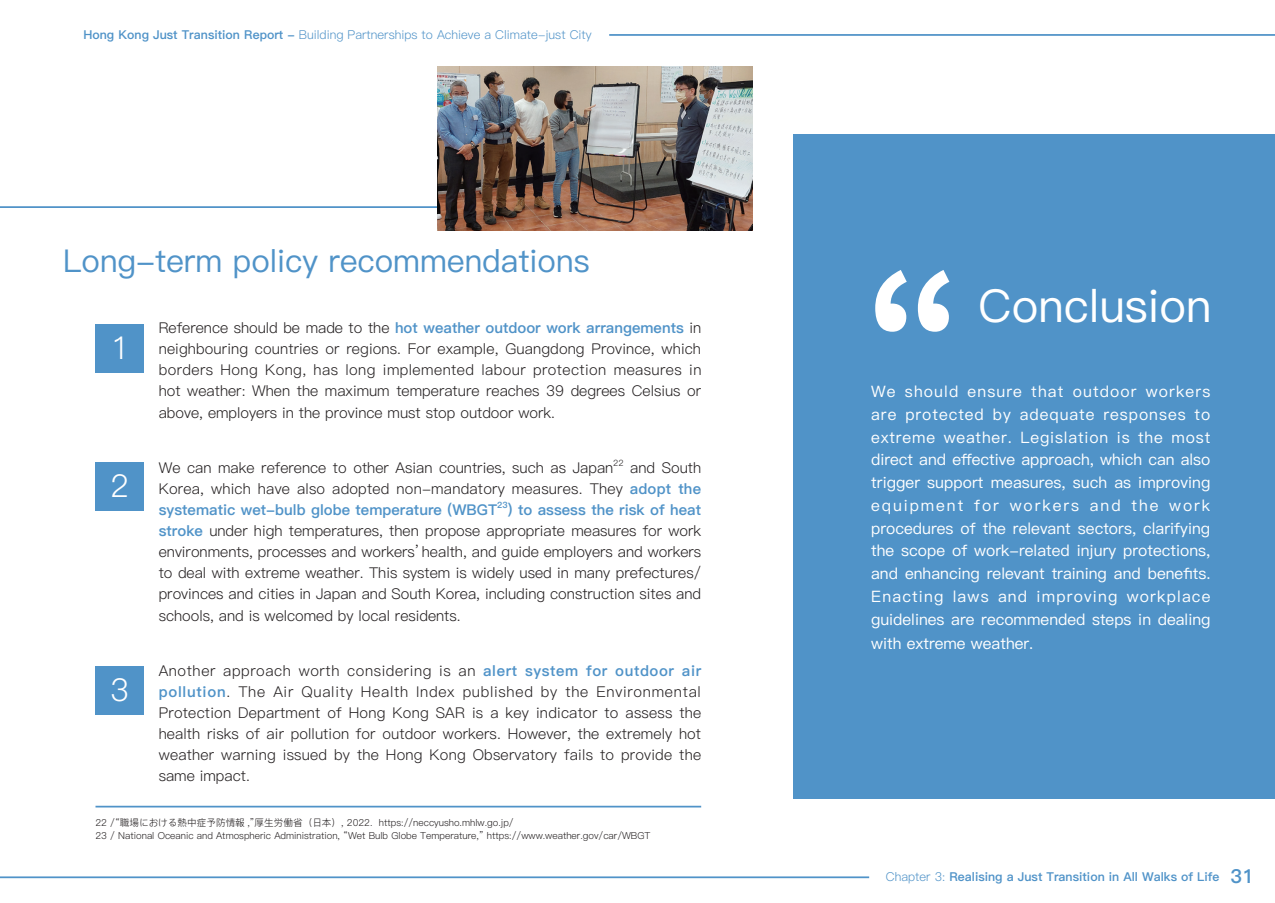
<style>
.page{position:relative;width:1275px;height:903px;background:#fff}
.page>*{position:absolute;margin:0;border:0;box-sizing:border-box;transform-origin:0 0}
.t1{font:152.25px "Gen Yo Gothic TW H";color:#fff}
.t2{font:45.5px "Ping Fang HK";color:#fff}
.t3{font:31.5px "Ping Fang HK";color:#5093c8}
.t4{font:300 31.5px "Ping Fang HK";color:#fff}
.t5{font:600 19.25px "Ping Fang HK";color:#5093c8}
.t6{font:15.75px/22.8px "Ping Fang HK";color:#fff;text-align:justify}
.t7{font:300 14.88px/21.3px "Ping Fang HK";color:#231f20;text-align:justify}
.t8{font:300 12.25px "Ping Fang HK";color:#5093c8}
.t9{font:600 12.25px "Ping Fang HK";color:#5093c8}
.t10{font:300 9.62px/12.2px "Ping Fang HK";color:#231f20}
.t11{font:300 8.75px "Ping Fang HK";color:#231f20}
.t12{font:600 8.75px "Ping Fang HK";color:#5093c8}
.s1{font-weight:600}
.s2{font-weight:600;color:#5093c8}
.s3{font-weight:300}
</style>
<div class="page">
<hr style="left:0;top:206px;width:713px;height:2px;background:#5093c8">
<div style="left:794px;top:134px;width:481px;height:664px;background:#5093c8"></div>
<div style="left:95px;top:324px;width:49px;height:48px;background:#5093c8"></div>
<div style="left:95px;top:462px;width:49px;height:48px;background:#5093c8"></div>
<div style="left:95px;top:666px;width:49px;height:48px;background:#5093c8"></div>
<hr style="left:95px;top:806px;width:606px;height:1px;background:#5093c8">
<img style="left:438px;top:67px;width:314px;height:163px">
<hr style="left:609px;top:34px;width:666px;height:2px;background:#5093c8">
<hr style="left:0;top:876px;width:869px;height:2px;background:#5093c8">
<p class="t8" style="left:84px;top:27px;width:510px"><span class="s1">Hong Kong Just Transition Report -</span> Building Partnerships to Achieve a Climate-just City</p>
<h3 class="t3" style="left:63px;top:241px;width:528px">Long-term policy recommendations</h3>
<h3 class="t4" style="left:113px;top:328px;width:14px">1</h3>
<h3 class="t4" style="left:110px;top:466px;width:20px">2</h3>
<h3 class="t4" style="left:110px;top:671px;width:20px">3</h3>
<p class="t7" style="left:159px;top:317px;width:544px">Reference should be made to the <span class="s2">hot weather outdoor work arrangements</span> in neighbouring countries or regions. For example, Guangdong Province, which borders Hong Kong, has long implemented labour protection measures in hot weather: When the maximum temperature reaches 39 degrees Celsius or above, employers in the province must stop outdoor work.</p>
<p class="t7" style="left:159px;top:457px;width:456px">We can make reference to other Asian countries, such as Japan</p>
<p class="t11" style="left:613px;top:457px;width:12px">22</p>
<p class="t7" style="left:159px;top:457px;width:544px;text-indent:472px">and South Korea, which have also adopted non-mandatory measures. They <span class="s2">adopt the systematic wet-bulb globe temperature (WBGT</span></p>
<p class="t12" style="left:497px;top:499px;width:12px">23</p>
<p class="t7" style="left:159px;top:499px;width:544px;text-indent:349px"><span class="s2">) to assess the risk of heat stroke</span> under high temperatures, then propose appropriate measures for work environments, processes and workers’ health, and guide employers and workers to deal with extreme weather. This system is widely used in many prefectures/ provinces and cities in Japan and South Korea, including construction sites and schools, and is welcomed by local residents.</p>
<p class="t7" style="left:159px;top:660px;width:544px">Another approach worth considering is an <span class="s2">alert system for outdoor air pollution</span>. The Air Quality Health Index published by the Environmental Protection Department of Hong Kong SAR is a key indicator to assess the health risks of air pollution for outdoor workers. However, the extremely hot weather warning issued by the Hong Kong Observatory fails to provide the same impact.</p>
<p class="t10" style="left:95px;top:817px;width:557px">22 /“職場における熱中症予防情報 ,”厚生労働省（日本）, 2022. https://neccyusho.mhlw.go.jp/<br>23 / National Oceanic and Atmospheric Administration, “Wet Bulb Globe Temperature,” https://www.weather.gov/car/WBGT</p>
<h1 class="t1" style="left:866px;top:247px;width:98px">“</h1>
<h2 class="t2" style="left:979px;top:278px;width:235px">Conclusion</h2>
<p class="t6" style="left:871px;top:380px;width:341px">We should ensure that outdoor workers are protected by adequate responses to extreme weather. Legislation is the most direct and effective approach, which can also trigger support measures, such as improving equipment for workers and the work procedures of the relevant sectors, clarifying the scope of work-related injury protections, and enhancing relevant training and benefits.<br>Enacting laws and improving workplace guidelines are recommended steps in dealing</p>
<p class="t6" style="left:871px;top:632px;width:164px">with extreme weather.</p>
<p class="t9" style="left:886px;top:869px;width:335px"><span class="s3">Chapter 3:</span> Realising a Just Transition in All Walks of Life</p>
<p class="t5" style="left:1230px;top:864px;width:23px">31</p>
</div>
